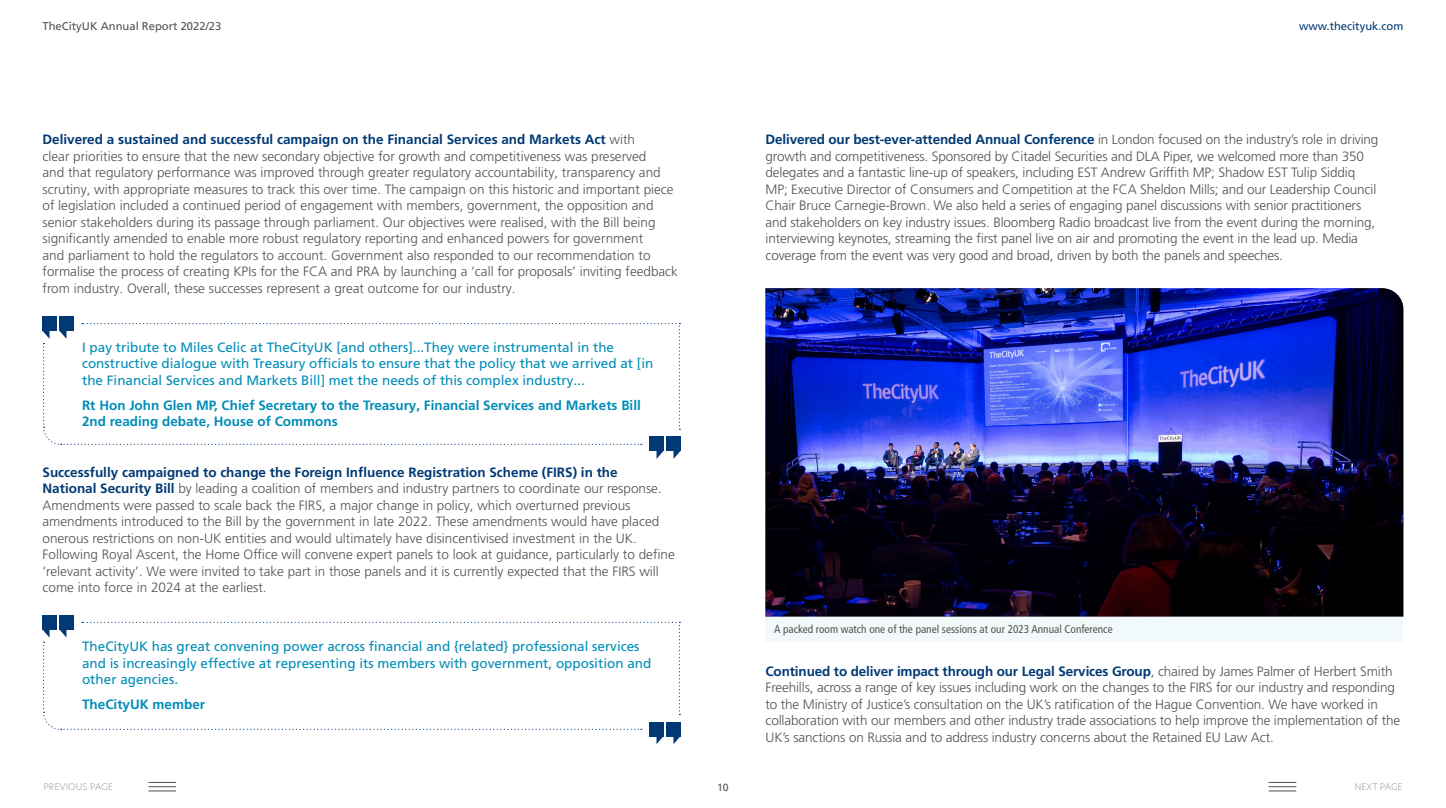
<style>
.page{position:relative;width:1446px;height:808px;background:#fff}
.page>*{position:absolute;margin:0;border:0;box-sizing:border-box;transform-origin:0 0}
.t1{font:300 13.5px/16.5px "Frutiger LT Pro";color:#56514d}
.t2{font:13.5px/16.5px "Frutiger LT Pro";color:#008cb8}
.t3{font:700 13.5px/16.5px "Frutiger LT Pro";color:#008cb8}
.t4{font:condensed 11.25px "Frutiger LT Pro";color:#56514d}
.t5{font:11.25px "Frutiger LT Pro";color:#56514d}
.t6{font:11.25px "Frutiger LT Pro";color:#003974}
.t7{font:10.5px "Frutiger LT Pro";color:#56514d}
.t8{font:300 9px "New Hero";color:#aba8a6}
.s1{font-weight:700;color:#003974}
</style>
<div class="page">
<svg style="left:148px;top:782px;width:28px;height:10px"></svg>
<svg style="left:1268px;top:782px;width:28px;height:10px"></svg>
<div style="left:59px;top:317px;width:15px;height:14px;background:#003974"></div>
<div style="left:43px;top:317px;width:14px;height:14px;background:#003974"></div>
<svg style="left:43px;top:323px;width:637px;height:136px"></svg>
<div style="left:59px;top:615px;width:15px;height:14px;background:#003974"></div>
<div style="left:43px;top:615px;width:14px;height:14px;background:#003974"></div>
<svg style="left:43px;top:622px;width:637px;height:122px"></svg>
<div style="left:765px;top:613px;width:638px;height:29px;background:#f2f9fb"></div>
<img style="left:765px;top:288px;width:638px;height:329px">
<p class="t5" style="left:43px;top:19px;width:180px">TheCityUK Annual Report 2022/23</p>
<p class="t1" style="left:43px;top:131px;width:637px"><span class="s1">Delivered a sustained and successful campaign on the Financial Services and Markets Act</span> with<br>clear priorities to ensure that the new secondary objective for growth and competitiveness was preserved<br>and that regulatory performance was improved through greater regulatory accountability, transparency and scrutiny, with appropriate measures to track this over time. The campaign on this historic and important piece of legislation included a continued period of engagement with members, government, the opposition and senior stakeholders during its passage through parliament. Our objectives were realised, with the Bill being significantly amended to enable more robust regulatory reporting and enhanced powers for government<br>and parliament to hold the regulators to account. Government also responded to our recommendation to formalise the process of creating KPIs for the FCA and PRA by launching a ‘call for proposals’ inviting feedback from industry. Overall, these successes represent a great outcome for our industry.</p>
<p class="t2" style="left:82px;top:339px;width:573px">I pay tribute to Miles Celic at TheCityUK [and others]...They were instrumental in the constructive dialogue with Treasury officials to ensure that the policy that we arrived at [in the Financial Services and Markets Bill] met the needs of this complex industry...</p>
<p class="t3" style="left:82px;top:397px;width:560px">Rt Hon John Glen MP, Chief Secretary to the Treasury, Financial Services and Markets Bill<br>2nd reading debate, House of Commons</p>
<p class="t1" style="left:43px;top:464px;width:634px"><span class="s1">Successfully campaigned to change the Foreign Influence Registration Scheme (FIRS) in the National Security Bill</span> by leading a coalition of members and industry partners to coordinate our response.<br>Amendments were passed to scale back the FIRS, a major change in policy, which overturned previous amendments introduced to the Bill by the government in late 2022. These amendments would have placed onerous restrictions on non-UK entities and would ultimately have disincentivised investment in the UK.<br>Following Royal Ascent, the Home Office will convene expert panels to look at guidance, particularly to define ‘relevant activity’. We were invited to take part in those panels and it is currently expected that the FIRS will come into force in 2024 at the earliest.</p>
<p class="t2" style="left:82px;top:638px;width:571px">TheCityUK has great convening power across financial and {related} professional services and is increasingly effective at representing its members with government, opposition and other agencies.</p>
<p class="t3" style="left:82px;top:696px;width:125px">TheCityUK member</p>
<p class="t6" style="left:1299px;top:19px;width:106px">www.thecityuk.com</p>
<p class="t1" style="left:765px;top:131px;width:614px"><span class="s1">Delivered our best-ever-attended Annual Conference</span> in London focused on the industry’s role in driving growth and competitiveness. Sponsored by Citadel Securities and DLA Piper, we welcomed more than 350 delegates and a fantastic line-up of speakers, including EST Andrew Griffith MP; Shadow EST Tulip Siddiq MP; Executive Director of Consumers and Competition at the FCA Sheldon Mills; and our Leadership Council Chair Bruce Carnegie-Brown. We also held a series of engaging panel discussions with senior practitioners and stakeholders on key industry issues. Bloomberg Radio broadcast live from the event during the morning, interviewing keynotes, streaming the first panel live on air and promoting the event in the lead up. Media coverage from the event was very good and broad, driven by both the panels and speeches.</p>
<p class="t4" style="left:774px;top:622px;width:340px">A packed room watch one of the panel sessions at our 2023 Annual Conference</p>
<p class="t1" style="left:765px;top:663px;width:636px"><span class="s1">Continued to deliver impact through our Legal Services Group</span>, chaired by James Palmer of Herbert Smith Freehills, across a range of key issues including work on the changes to the FIRS for our industry and responding to the Ministry of Justice’s consultation on the UK’s ratification of the Hague Convention. We have worked in collaboration with our members and other industry trade associations to help improve the implementation of the UK’s sanctions on Russia and to address industry concerns about the Retained EU Law Act.</p>
<p class="t7" style="left:717px;top:781px;width:13px">10</p>
<p class="t8" style="left:43px;top:781px;width:71px">PREVIOUS PAGE</p>
<p class="t8" style="left:1354px;top:781px;width:50px">NEXT PAGE</p>
</div>
